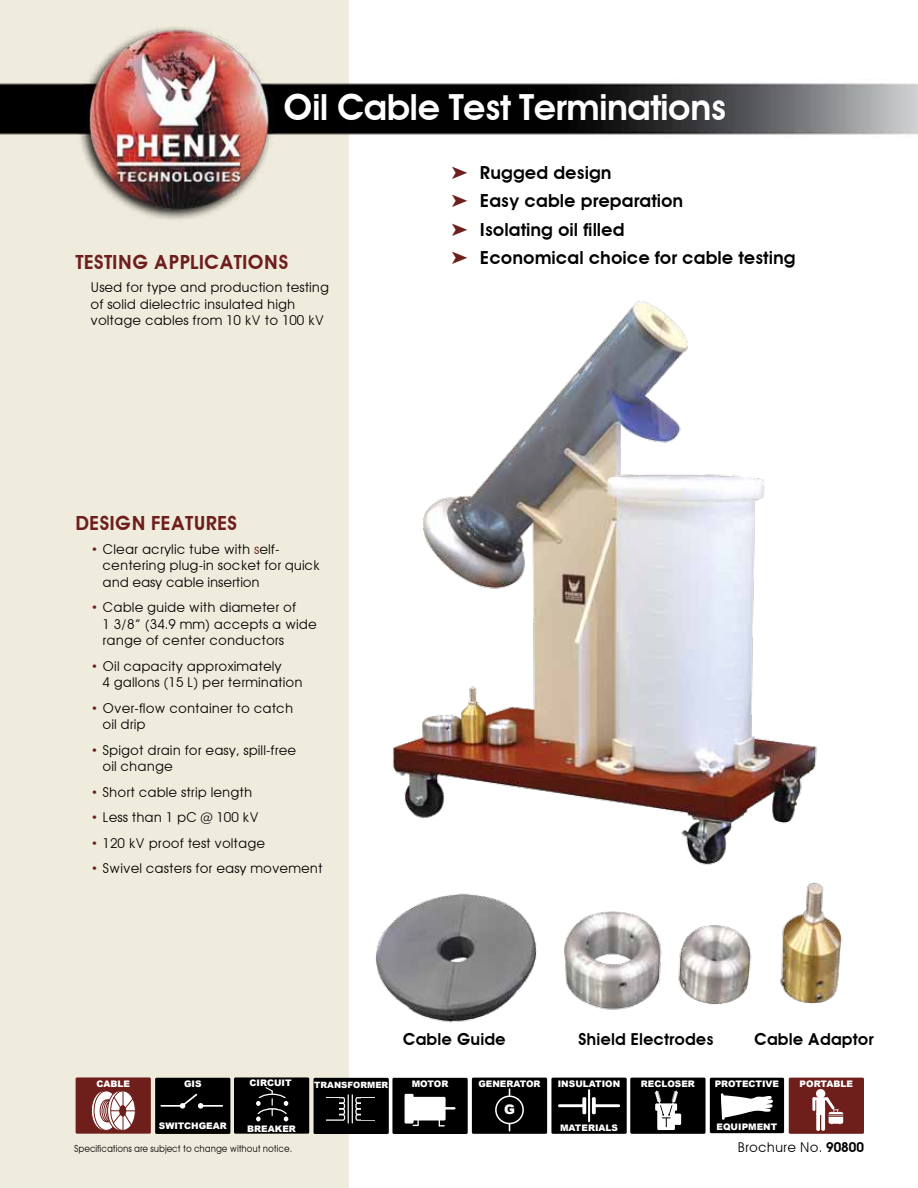
<style>
.page{position:relative;width:918px;height:1188px;background:#fff}
.page>*{position:absolute;margin:0;border:0;box-sizing:border-box;transform-origin:0 0}
.t1{font:600 36px "Avant Garde";letter-spacing:-.025em;color:#fff}
.t2{font:600 19.5px "Avant Garde";color:#6e1f1b}
.t3{font:600 18px/28.5px "Avant Garde";color:#000}
.t4{font:600 16.5px "Avant Garde";color:#000}
.t5{font:13.5px/16.5px "Avant Garde";color:#000}
.t6{font:900 13.2px "Arial";color:#fff}
.t7{font:9.75px "Avant Garde";letter-spacing:-.01em;color:#000;scale:.9 1}
.t8{font:900 9px "Arial";color:#fff}
.t9{font:900 8.7px "Arial";color:#fff}
.s1{color:#6e1f1b}
.s2{font-weight:600}
</style>
<div class="page">
<div style="left:0;top:0;width:348px;height:1188px;background:#f0ecdd"></div>
<img style="left:0;top:9px;width:918px;height:226px">
<div style="left:76px;top:1077px;width:75px;height:57px;background:#6e1f1b"></div>
<svg style="left:91px;top:1091px;width:25px;height:39px"></svg>
<div style="left:91px;top:1091px;width:25px;height:40px;border:1px solid #6e1f1b;border-radius:50%"></div>
<svg style="left:94px;top:1091px;width:25px;height:39px"></svg>
<div style="left:94px;top:1091px;width:25px;height:40px;border:1px solid #6e1f1b;border-radius:50%"></div>
<svg style="left:100px;top:1100px;width:14px;height:22px"></svg>
<div style="left:100px;top:1100px;width:14px;height:22px;border:1px solid #6e1f1b;border-radius:50%"></div>
<svg style="left:102px;top:1100px;width:14px;height:22px"></svg>
<div style="left:102px;top:1100px;width:14px;height:22px;border:1px solid #6e1f1b;border-radius:50%"></div>
<svg style="left:104px;top:1100px;width:14px;height:22px"></svg>
<div style="left:104px;top:1100px;width:14px;height:22px;border:1px solid #6e1f1b;border-radius:50%"></div>
<div style="left:106px;top:1100px;width:14px;height:22px;border:1px solid #6e1f1b;border-radius:50%"></div>
<svg style="left:108px;top:1091px;width:24px;height:39px"></svg>
<div style="left:107px;top:1091px;width:25px;height:40px;border:1px solid #6e1f1b;border-radius:50%"></div>
<svg style="left:111px;top:1091px;width:24px;height:39px"></svg>
<div style="left:110px;top:1091px;width:26px;height:40px;border:1px solid #6e1f1b;border-radius:50%"></div>
<hr style="left:123px;top:1089px;width:1px;height:44px;background:#6e1f1b">
<svg style="left:113px;top:1093px;width:23px;height:37px"></svg>
<hr style="left:111px;top:1110px;width:34px;height:1px;background:#6e1f1b">
<div style="left:472px;top:1078px;width:75px;height:56px;background:#000"></div>
<div style="left:495px;top:1096px;width:29px;height:28px;border:2px solid #fff;border-radius:50%"></div>
<div style="left:155px;top:1078px;width:75px;height:56px;background:#000"></div>
<hr style="left:160px;top:1105px;width:24px;height:2px;background:#fff">
<svg style="left:180px;top:1094px;width:23px;height:15px"></svg>
<hr style="left:199px;top:1105px;width:24px;height:2px;background:#fff">
<div style="left:551px;top:1078px;width:76px;height:56px;background:#000"></div>
<hr style="left:558px;top:1104px;width:27px;height:3px;background:#fff">
<svg style="left:582px;top:1097px;width:4px;height:17px"></svg>
<hr style="left:593px;top:1104px;width:27px;height:3px;background:#fff">
<svg style="left:592px;top:1097px;width:4px;height:17px"></svg>
<hr style="left:588px;top:1089px;width:2px;height:33px;background:#fff">
<div style="left:392px;top:1078px;width:76px;height:56px;background:#000;border-radius:2px"></div>
<div style="left:405px;top:1094px;width:9px;height:30px;background:#fff"></div>
<div style="left:408px;top:1097px;width:38px;height:24px;background:#fff"></div>
<hr style="left:439px;top:1107px;width:17px;height:3px;background:#fff">
<svg style="left:413px;top:1120px;width:6px;height:6px"></svg>
<svg style="left:439px;top:1120px;width:6px;height:6px"></svg>
<div style="left:789px;top:1078px;width:75px;height:56px;background:#6e1f1b;border-radius:2px"></div>
<svg style="left:816px;top:1112px;width:4px;height:19px"></svg>
<svg style="left:821px;top:1113px;width:4px;height:18px"></svg>
<hr style="left:812px;top:1097px;width:3px;height:14px;background:#fff">
<div style="left:816px;top:1099px;width:9px;height:16px;background:#fff"></div>
<hr style="left:813px;top:1097px;width:15px;height:3px;background:#fff">
<div style="left:816px;top:1089px;width:9px;height:9px;background:#fff;border-radius:50%"></div>
<svg style="left:825px;top:1097px;width:19px;height:27px"></svg>
<div style="left:710px;top:1078px;width:74px;height:55px;background:#000"></div>
<svg style="left:721px;top:1093px;width:52px;height:27px"></svg>
<div style="left:630px;top:1078px;width:76px;height:56px;background:#000;border-radius:2px"></div>
<div style="left:657px;top:1106px;width:18px;height:24px;background:#fff"></div>
<div style="left:674px;top:1114px;width:7px;height:11px;background:#fff"></div>
<svg style="left:655px;top:1090px;width:23px;height:37px"></svg>
<div style="left:314px;top:1078px;width:75px;height:56px;background:#000"></div>
<svg style="left:326px;top:1097px;width:20px;height:24px"></svg>
<svg style="left:355px;top:1097px;width:20px;height:24px"></svg>
<div style="left:321px;top:1099px;width:18px;height:20px;background:#000"></div>
<div style="left:361px;top:1098px;width:18px;height:22px;background:#000"></div>
<hr style="left:352px;top:1094px;width:1px;height:30px;background:#fff">
<hr style="left:348px;top:1094px;width:1px;height:30px;background:#fff">
<div style="left:234px;top:1077px;width:75px;height:57px;background:#000"></div>
<div style="left:257px;top:1094px;width:30px;height:15px;border:1px solid #fff;border-radius:50%"></div>
<div style="left:257px;top:1108px;width:30px;height:16px;border:1px solid #fff;border-radius:50%"></div>
<div style="left:253px;top:1098px;width:39px;height:10px;background:#000"></div>
<div style="left:251px;top:1115px;width:39px;height:9px;background:#000"></div>
<svg style="left:284px;top:1116px;width:4px;height:5px"></svg>
<svg style="left:284px;top:1101px;width:4px;height:5px"></svg>
<svg style="left:256px;top:1087px;width:17px;height:34px"></svg>
<img style="left:393px;top:301px;width:424px;height:540px">
<img style="left:375px;top:841px;width:467px;height:182px">
<h1 class="t1" style="left:283px;top:86px;width:445px">Oil Cable Test Terminations</h1>
<h2 class="t2" style="left:76px;top:250px;width:19px">Testing</h2>
<h2 class="t2" style="left:154px;top:250px;width:122px">Applications</h2>
<p class="t5" style="left:91px;top:279px;width:240px">Used for type and production testing of solid dielectric insulated high voltage cables from 10 kV to 100 kV</p>
<h2 class="t2" style="left:76px;top:512px;width:162px">DESIGN FEATUREs</h2>
<p class="t5" style="left:103px;top:541px;width:219px;text-indent:-12px"><span class="s1">•</span> Clear acrylic tube with <span class="s1">s</span>elf&shy;centering plug-in socket for quick and easy cable insertion</p>
<p class="t5" style="left:103px;top:599px;width:216px;text-indent:-12px"><span class="s1">•</span> Cable guide with diameter of<br>1 3/8” (34.9 mm) accepts a wide range of center conductors</p>
<p class="t5" style="left:103px;top:658px;width:201px;text-indent:-12px"><span class="s1">•</span> Oil capacity approximately<br>4 gallons (15 L) per termination</p>
<p class="t5" style="left:103px;top:700px;width:192px;text-indent:-12px"><span class="s1">•</span> Over-flow container to catch oil drip</p>
<p class="t5" style="left:103px;top:742px;width:195px;text-indent:-12px"><span class="s1">•</span> Spigot drain for easy, spill-free oil change</p>
<p class="t5" style="left:91px;top:784px;width:163px"><span class="s1">•</span> Short cable strip length</p>
<p class="t5" style="left:91px;top:809px;width:170px"><span class="s1">•</span> Less than 1 pC @ 100 kV</p>
<p class="t5" style="left:91px;top:835px;width:176px"><span class="s1">•</span> 120 kV proof test voltage</p>
<p class="t5" style="left:91px;top:860px;width:234px"><span class="s1">•</span> Swivel casters for easy movement</p>
<h3 class="t3" style="left:452px;top:158px;width:346px"><span class="s1">➤</span> Rugged design<br><span class="s1">➤</span> Easy cable preparation<br><span class="s1">➤</span> Isolating oil filled<br><span class="s1">➤</span> Economical choice for cable testing</h3>
<p class="t4" style="left:403px;top:1030px;width:104px">Cable Guide</p>
<p class="t4" style="left:578px;top:1030px;width:137px">Shield Electrodes</p>
<p class="t4" style="left:754px;top:1030px;width:121px">Cable Adaptor</p>
<p class="t8" style="left:96px;top:1079px;width:35px">CABLE</p>
<p class="t8" style="left:250px;top:1077px;width:43px">CIRCUIT</p>
<p class="t8" style="left:247px;top:1124px;width:50px">BREAKER</p>
<p class="t8" style="left:412px;top:1079px;width:38px">MOTOR</p>
<p class="t8" style="left:715px;top:1079px;width:66px">PROTECTIVE</p>
<p class="t8" style="left:800px;top:1078px;width:55px">PORTABLE</p>
<p class="t8" style="left:717px;top:1121px;width:62px">EQUIPMENT</p>
<p class="t8" style="left:184px;top:1078px;width:19px">GIS</p>
<p class="t8" style="left:478px;top:1079px;width:64px">GENERATOR</p>
<p class="t8" style="left:159px;top:1121px;width:69px">SWITCHGEAR</p>
<p class="t9" style="left:314px;top:1080px;width:76px">TRANSFORMER</p>
<p class="t8" style="left:641px;top:1079px;width:56px">RECLOSER</p>
<p class="t8" style="left:558px;top:1079px;width:64px">INSULATION</p>
<p class="t8" style="left:560px;top:1123px;width:60px">MATERIALS</p>
<p class="t6" style="left:504px;top:1102px;width:12px">G</p>
<p class="t7" style="left:74px;top:1142px;width:244px">Specifications are subject to change without notice.</p>
<p class="t5" style="left:737px;top:1138px;width:128px">Brochure No. <span class="s2">90800</span></p>
</div>
